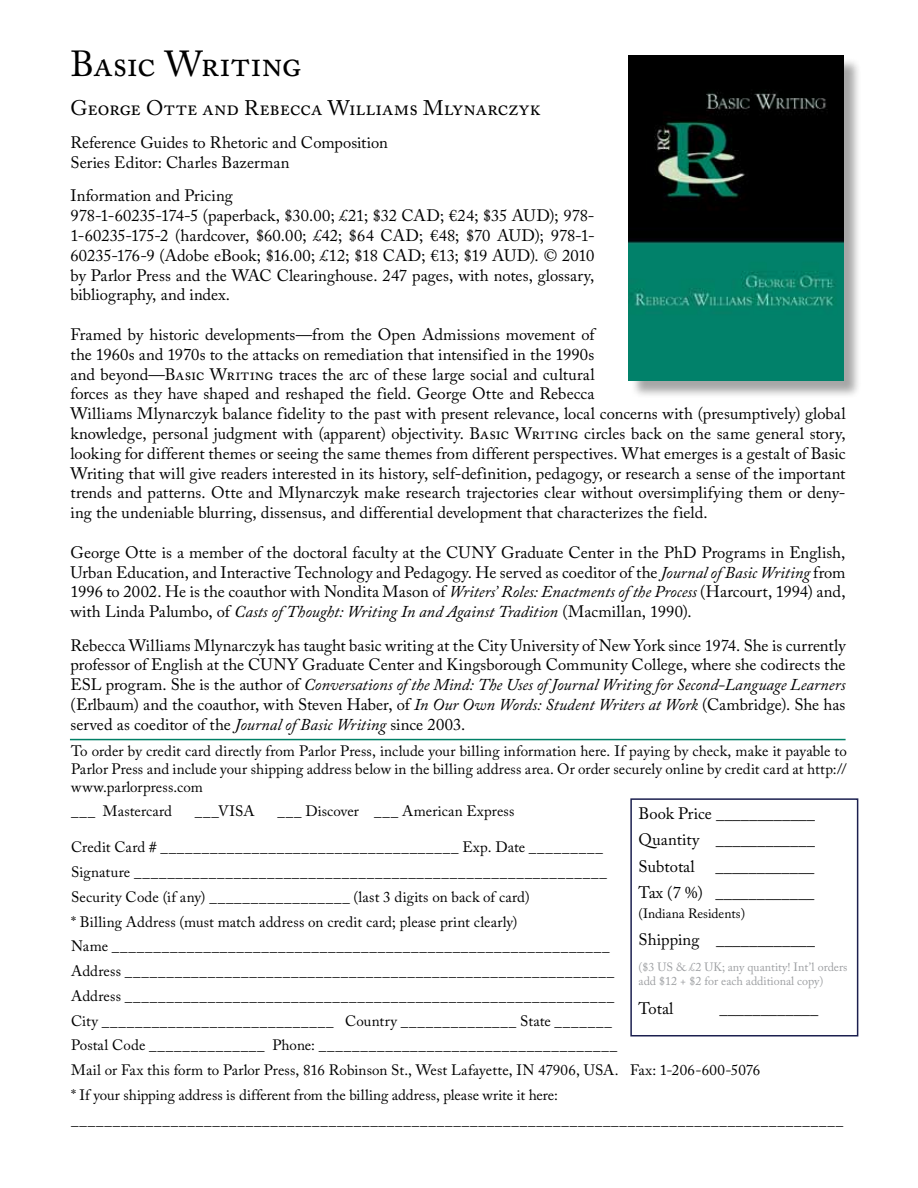
<style>
.page{position:relative;width:918px;height:1188px;background:#fff}
.page>*{position:absolute;margin:0;border:0;box-sizing:border-box;transform-origin:0 0}
.t1{font:36px "Adobe Caslon Pro";letter-spacing:-.02em;color:#000}
.t2{font:21px "Adobe Caslon Pro";letter-spacing:.005em;color:#000}
.t3{font:16.5px/19.8px "Adobe Caslon Pro";color:#000}
.t4{font:15px/24.8px "Adobe Caslon Pro";letter-spacing:.005em;color:#000;text-align:justify}
.t5{font:13.5px "Adobe Caslon Pro";color:#000}
.t6{font:12px/14.4px "Adobe Caslon Pro";color:#9d9fa2}
.s1{font-style:italic}
</style>
<div class="page">
<hr style="left:70px;top:739px;width:776px;height:1px;background:#008067">
<div style="left:630px;top:798px;width:228px;height:238px;border:2px solid #1b1f4f"></div>
<div style="left:631px;top:57px;width:231px;height:342px;background:#000;opacity:.35"></div>
<img style="left:628px;top:55px;width:215px;height:326px">
<h1 class="t1" style="left:70px;top:43px;width:232px">Basic Writing</h1>
<p class="t2" style="left:70px;top:96px;width:472px">George Otte and Rebecca Williams Mlynarczyk</p>
<p class="t3" style="left:70px;top:133px;width:319px">Reference Guides to Rhetoric and Composition<br>Series Editor: Charles Bazerman</p>
<p class="t3" style="left:70px;top:186px;width:526px">Information and Pricing<br>978-1-60235-174-5 (paperback, $30.00; £21; $32 CAD; €24; $35 AUD); 978- 1-60235-175-2 (hardcover, $60.00; £42; $64 CAD; €48; $70 AUD); 978-1- 60235-176-9 (Adobe eBook; $16.00; £12; $18 CAD; €13; $19 AUD). © 2010 by Parlor Press and the WAC Clearinghouse. 247 pages, with notes, glossary, bibliography, and index.</p>
<p class="t3" style="left:70px;top:324px;width:777px">Framed by historic developments—from the Open Admissions movement of<br>the 1960s and 1970s to the attacks on remediation that intensified in the 1990s<br>and beyond—Basic Writing traces the arc of these large social and cultural<br>forces as they have shaped and reshaped the field. George Otte and Rebecca<br>Williams Mlynarczyk balance fidelity to the past with present relevance, local concerns with (presumptively) global knowledge, personal judgment with (apparent) objectivity. Basic Writing circles back on the same general story, looking for different themes or seeing the same themes from different perspectives. What emerges is a gestalt of Basic Writing that will give readers interested in its history, self-definition, pedagogy, or research a sense of the important trends and patterns. Otte and Mlynarczyk make research trajectories clear without oversimplifying them or deny&shy;ing the undeniable blurring, dissensus, and differential development that characterizes the field.</p>
<p class="t3" style="left:70px;top:542px;width:777px;text-align:justify">George Otte is a member of the doctoral faculty at the CUNY Graduate Center in the PhD Programs in English, Urban Education, and Interactive Technology and Pedagogy. He served as coeditor of the <span class="s1">Journal of Basic Writing</span> from 1996 to 2002. He is the coauthor with Nondita Mason of <span class="s1">Writers’ Roles: Enactments of the Process</span> (Harcourt, 1994) and, with Linda Palumbo, of <span class="s1">Casts of Thought: Writing In and Against Tradition</span> (Macmillan, 1990).</p>
<p class="t3" style="left:70px;top:635px;width:777px;text-align:justify">Rebecca Williams Mlynarczyk has taught basic writing at the City University of New York since 1974. She is currently professor of English at the CUNY Graduate Center and Kingsborough Community College, where she codirects the ESL program. She is the author of <span class="s1">Conversations of the Mind: The Uses of Journal Writing for Second-Language Learners </span>(Erlbaum) and the coauthor, with Steven Haber, of <span class="s1">In Our Own Words: Student Writers at Work</span> (Cambridge). She has served as coeditor of the <span class="s1">Journal of Basic Writing</span> since 2003.</p>
<p class="t4" style="left:71px;top:742px;width:777px;line-height:18px">To order by credit card directly from Parlor Press, include your billing information here. If paying by check, make it payable to Parlor Press and include your shipping address below in the billing address area. Or order securely online by credit card at http:// www.parlorpress.com</p>
<p class="t4" style="left:71px;top:799px;width:102px">___ Mastercard</p>
<p class="t4" style="left:195px;top:799px;width:61px">___VISA</p>
<p class="t4" style="left:277px;top:799px;width:238px">___ Discover ___ American Express</p>
<p class="t4" style="left:71px;top:835px;width:774px;text-align:left">Credit Card # ____________________________________ Exp. Date _________<br>Signature _________________________________________________________<br>Security Code (if any) _________________ (last 3 digits on back of card)<br>* Billing Address (must match address on credit card; please print clearly)<br>Name ____________________________________________________________<br>Address ___________________________________________________________<br>Address ___________________________________________________________<br>City ____________________________ Country ______________ State _______<br>Postal Code ______________ Phone: ____________________________________<br>Mail or Fax this form to Parlor Press, 816 Robinson St., West Lafayette, IN 47906, USA. Fax: 1-206-600-5076<br>* If your shipping address is different from the billing address, please write it here: _____________________________________________________________________________________________</p>
<p class="t3" style="left:639px;top:800px;width:178px;line-height:26.5px;text-align:justify">Book Price ____________ Quantity ____________ Subtotal</p>
<p class="t3" style="left:639px;top:853px;width:177px;line-height:26.5px;text-align:right">____________<br>Tax (7 %) ____________</p>
<p class="t5" style="left:639px;top:906px;width:108px">(Indiana Residents)</p>
<p class="t3" style="left:639px;top:929px;width:178px">Shipping ____________</p>
<p class="t6" style="left:639px;top:960px;width:210px">($3 US &amp; £2 UK; any quantity! Int’l orders add $12 + $2 for each additional copy)</p>
<p class="t3" style="left:639px;top:998px;width:36px">Total</p>
<p class="t3" style="left:719px;top:998px;width:100px">____________</p>
</div>
